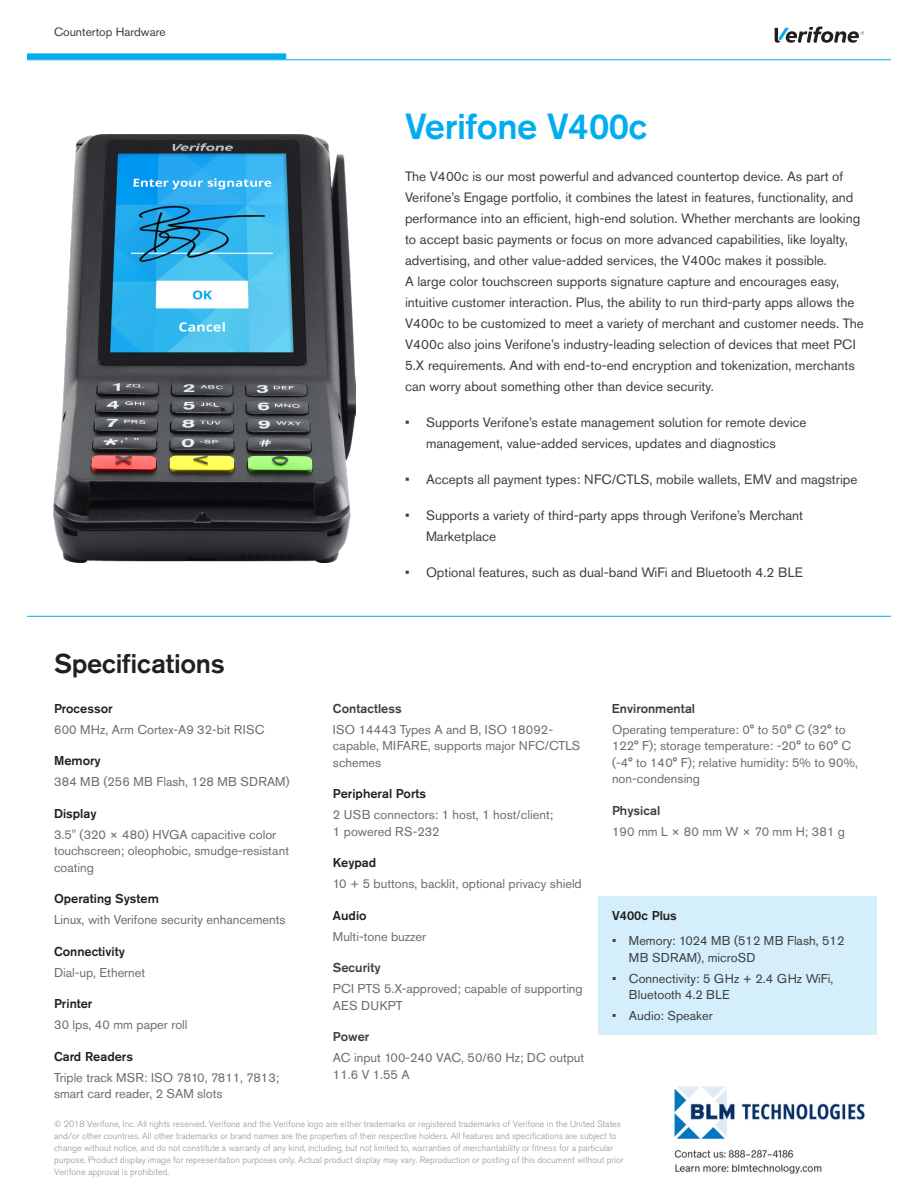
<style>
.page{position:relative;width:918px;height:1188px;background:#fff}
.page>*{position:absolute;margin:0;border:0;box-sizing:border-box;transform-origin:0 0}
.t1{font:500 36px "Akzidenz Grotesk Pro";letter-spacing:-.01em;color:#00aeef}
.Specs_header{font:500 27px "Akzidenz Grotesk Pro";letter-spacing:-.01em;color:#231f20}
.t2{font:13.5px/21px "Akzidenz Grotesk Pro";color:#3e3e3f}
.Specs{font:12.75px/16.5px "Akzidenz Grotesk Pro";color:#6c6d70}
.Specs-2{font:12.75px/16.5px "Akzidenz Grotesk Pro";color:#3e3e3f}
.Spec_title{font:500 12.75px "Akzidenz Grotesk Pro";color:#231f20}
.Spec_title-2{font:500 12.75px "Akzidenz Grotesk Pro";color:#3e3e3f}
.Product_category{font:12px "Akzidenz Grotesk Pro";color:#3e3e3f}
.Copyright{font:300 9px/12px "Akzidenz Grotesk Pro";color:#939598}
</style>
<div class="page">
<img style="left:54px;top:134px;width:302px;height:429px">
<hr style="left:27px;top:59px;width:864px;height:1px;background:#00aeef">
<hr style="left:27px;top:616px;width:864px;height:1px;background:#00aeef">
<div style="left:27px;top:53px;width:259px;height:6px;background:#00aeef"></div>
<svg style="left:775px;top:27px;width:89px;height:16px"></svg>
<div style="left:598px;top:897px;width:280px;height:138px;background:#d4effb"></div>
<img style="left:674px;top:1086px;width:191px;height:88px">
<p class="Product_category" style="left:54px;top:24px;width:113px">Countertop Hardware</p>
<p class="Specs_header" style="left:54px;top:646px;width:172px">Specifications</p>
<p class="Spec_title" style="left:54px;top:700px;width:60px">Processor</p>
<p class="Specs" style="left:54px;top:721px;width:212px">600 MHz, Arm Cortex-A9 32-bit RISC</p>
<p class="Spec_title" style="left:54px;top:753px;width:48px">Memory</p>
<p class="Specs" style="left:54px;top:774px;width:237px">384 MB (256 MB Flash, 128 MB SDRAM)</p>
<p class="Spec_title" style="left:54px;top:805px;width:44px">Display</p>
<p class="Specs" style="left:54px;top:826px;width:237px">3.5" (320 × 480) HVGA capacitive color touchscreen; oleophobic, smudge-resistant coating</p>
<p class="Spec_title" style="left:54px;top:891px;width:106px">Operating System</p>
<p class="Specs" style="left:54px;top:912px;width:233px">Linux, with Verifone security enhancements</p>
<p class="Spec_title" style="left:54px;top:943px;width:72px">Connectivity</p>
<p class="Specs" style="left:54px;top:964px;width:93px">Dial-up, Ethernet</p>
<p class="Spec_title" style="left:54px;top:996px;width:40px">Printer</p>
<p class="Specs" style="left:54px;top:1017px;width:135px">30 lps, 40 mm paper roll</p>
<p class="Spec_title" style="left:54px;top:1048px;width:81px">Card Readers</p>
<p class="Specs" style="left:54px;top:1069px;width:227px">Triple track MSR: ISO 7810, 7811, 7813; smart card reader, 2 SAM slots</p>
<p class="t1" style="left:405px;top:103px;width:244px">Verifone V400c</p>
<p class="t2" style="left:405px;top:165px;width:460px">The V400c is our most powerful and advanced countertop device. As part of Verifone’s Engage portfolio, it combines the latest in features, functionality, and performance into an efficient, high-end solution. Whether merchants are looking to accept basic payments or focus on more advanced capabilities, like loyalty, advertising, and other value-added services, the V400c makes it possible.<br>A large color touchscreen supports signature capture and encourages easy, intuitive customer interaction. Plus, the ability to run third-party apps allows the V400c to be customized to meet a variety of merchant and customer needs. The V400c also joins Verifone’s industry-leading selection of devices that meet PCI 5.X requirements. And with end-to-end encryption and tokenization, merchants can worry about something other than device security.</p>
<p class="t2" style="left:426px;top:411px;width:382px;text-indent:-21px">• Supports Verifone’s estate management solution for remote device management, value-added services, updates and diagnostics</p>
<p class="t2" style="left:405px;top:468px;width:454px">• Accepts all payment types: NFC/CTLS, mobile wallets, EMV and magstripe</p>
<p class="t2" style="left:426px;top:504px;width:379px;text-indent:-21px">• Supports a variety of third-party apps through Verifone’s Merchant<br>Marketplace</p>
<p class="t2" style="left:405px;top:561px;width:400px">• Optional features, such as dual-band WiFi and Bluetooth 4.2 BLE</p>
<p class="Spec_title-2" style="left:333px;top:700px;width:70px">Contactless</p>
<p class="Specs" style="left:333px;top:721px;width:249px">ISO 14443 Types A and B, ISO 18092- capable, MIFARE, supports major NFC/CTLS schemes</p>
<p class="Spec_title" style="left:333px;top:786px;width:95px">Peripheral Ports</p>
<p class="Specs" style="left:333px;top:807px;width:222px">2 USB connectors: 1 host, 1 host/client;<br>1 powered RS-232</p>
<p class="Spec_title" style="left:333px;top:855px;width:45px">Keypad</p>
<p class="Specs" style="left:333px;top:876px;width:250px">10 + 5 buttons, backlit, optional privacy shield</p>
<p class="Spec_title" style="left:333px;top:907px;width:35px">Audio</p>
<p class="Specs" style="left:333px;top:928px;width:95px">Multi-tone buzzer</p>
<p class="Spec_title-2" style="left:333px;top:960px;width:49px">Security</p>
<p class="Specs" style="left:333px;top:981px;width:251px">PCI PTS 5.X-approved; capable of supporting<br>AES DUKPT</p>
<p class="Spec_title-2" style="left:333px;top:1029px;width:38px">Power</p>
<p class="Specs" style="left:333px;top:1050px;width:253px">AC input 100-240 VAC, 50/60 Hz; DC output<br>11.6 V 1.55 A</p>
<p class="Spec_title-2" style="left:612px;top:700px;width:85px">Environmental</p>
<p class="Specs" style="left:612px;top:721px;width:248px">Operating temperature: 0° to 50° C (32° to 122° F); storage temperature: -20° to 60° C (-4° to 140° F); relative humidity: 5% to 90%, non-condensing</p>
<p class="Spec_title-2" style="left:612px;top:802px;width:50px">Physical</p>
<p class="Specs" style="left:612px;top:823px;width:235px">190 mm L × 80 mm W × 70 mm H; 381 g</p>
<p class="Spec_title" style="left:612px;top:907px;width:66px">V400c Plus</p>
<p class="Specs-2" style="left:629px;top:933px;width:217px;text-indent:-17px">• Memory: 1024 MB (512 MB Flash, 512<br>MB SDRAM), microSD</p>
<p class="Specs-2" style="left:629px;top:970px;width:206px;text-indent:-17px">• Connectivity: 5 GHz + 2.4 GHz WiFi,<br>Bluetooth 4.2 BLE</p>
<p class="Specs-2" style="left:612px;top:1008px;width:102px">• Audio: Speaker</p>
<p class="Copyright" style="left:54px;top:1118px;width:571px">© 2018 Verifone, Inc. All rights reserved. Verifone and the Verifone logo are either trademarks or registered trademarks of Verifone in the United States and/or other countries. All other trademarks or brand names are the properties of their respective holders. All features and specifications are subject to change without notice, and do not constitute a warranty of any kind, including, but not limited to, warranties of merchantability or fitness for a particular purpose. Product display image for representation purposes only. Actual product display may vary. Reproduction or posting of this document without prior Verifone approval is prohibited.</p>
</div>
